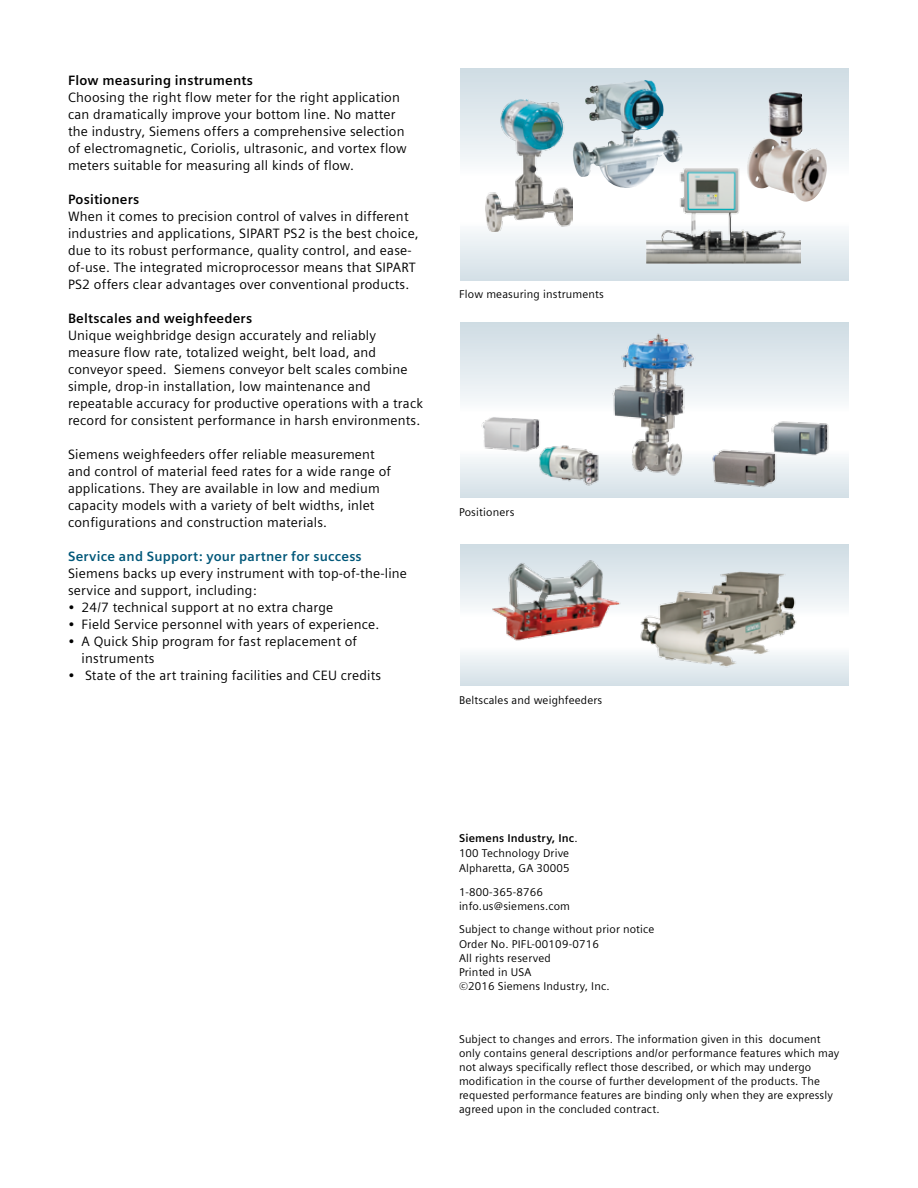
<style>
.page{position:relative;width:918px;height:1188px;background:#fff}
.page>*{position:absolute;margin:0;border:0;box-sizing:border-box;transform-origin:0 0}
.t1{font:13.5px/17px "Siemens Sans";letter-spacing:.015em;color:#000}
.t2{font:700 13.5px "Siemens Sans";letter-spacing:.015em;color:#000}
.t3{font:700 13.5px "Siemens Sans";letter-spacing:.015em;color:#005779}
.t4{font:11.25px/14px "Siemens Sans";letter-spacing:.015em;color:#000}
.s1{font-weight:700}
</style>
<div class="page">
<svg style="left:460px;top:68px;width:389px;height:212px"></svg>
<svg style="left:460px;top:323px;width:389px;height:175px"></svg>
<svg style="left:460px;top:544px;width:389px;height:142px"></svg>
<img style="left:585px;top:80px;width:59px;height:50px">
<img style="left:486px;top:99px;width:87px;height:132px">
<img style="left:747px;top:92px;width:80px;height:110px">
<img style="left:645px;top:167px;width:156px;height:98px">
<img style="left:473px;top:329px;width:363px;height:162px">
<img style="left:489px;top:558px;width:153px;height:109px">
<img style="left:636px;top:560px;width:169px;height:117px">
<p class="t2" style="left:68px;top:73px;width:186px">Flow measuring instruments</p>
<p class="t1" style="left:68px;top:89px;width:340px">Choosing the right flow meter for the right application can dramatically improve your bottom line. No matter the industry, Siemens offers a comprehensive selection of electromagnetic, Coriolis, ultrasonic, and vortex flow meters suitable for measuring all kinds of flow.</p>
<p class="t2" style="left:68px;top:192px;width:73px">Positioners</p>
<p class="t1" style="left:68px;top:208px;width:352px">When it comes to precision control of valves in different industries and applications, SIPART PS2 is the best choice, due to its robust performance, quality control, and ease&shy;of-use. The integrated microprocessor means that SIPART PS2 offers clear advantages over conventional products.</p>
<p class="t2" style="left:68px;top:311px;width:186px">Beltscales and weighfeeders</p>
<p class="t1" style="left:68px;top:327px;width:356px">Unique weighbridge design accurately and reliably measure flow rate, totalized weight, belt load, and conveyor speed. Siemens conveyor belt scales combine simple, drop-in installation, low maintenance and repeatable accuracy for productive operations with a track record for consistent performance in harsh environments.</p>
<p class="t1" style="left:68px;top:446px;width:325px">Siemens weighfeeders offer reliable measurement and control of material feed rates for a wide range of applications. They are available in low and medium capacity models with a variety of belt widths, inlet configurations and construction materials.</p>
<p class="t3" style="left:68px;top:549px;width:295px">Service and Support: your partner for success</p>
<p class="t1" style="left:68px;top:565px;width:341px">Siemens backs up every instrument with top-of-the-line service and support, including:</p>
<p class="t1" style="left:68px;top:599px;width:267px">• 24/7 technical support at no extra charge</p>
<p class="t1" style="left:68px;top:616px;width:313px">• Field Service personnel with years of experience.</p>
<p class="t1" style="left:82px;top:633px;width:277px;text-indent:-14px">• A Quick Ship program for fast replacement of instruments</p>
<p class="t1" style="left:68px;top:667px;width:315px">• State of the art training facilities and CEU credits</p>
<p class="t4" style="left:459px;top:287px;width:147px">Flow measuring instruments</p>
<p class="t4" style="left:459px;top:505px;width:57px">Positioners</p>
<p class="t4" style="left:459px;top:693px;width:145px">Beltscales and weighfeeders</p>
<p class="t4" style="left:459px;top:831px;width:120px;line-height:14.9px"><span class="s1">Siemens Industry, Inc</span>.<br>100 Technology Drive<br>Alpharetta, GA 30005</p>
<p class="t4" style="left:459px;top:884px;width:113px;line-height:14.9px">1-800-365-8766 info.us@siemens.com</p>
<p class="t4" style="left:459px;top:922px;width:197px">Subject to change without prior notice<br>Order No. PIFL-00109-0716<br>All rights reserved<br>Printed in USA<br>©2016 Siemens Industry, Inc.</p>
<p class="t4" style="left:459px;top:1032px;width:382px">Subject to changes and errors. The information given in this document only contains general descriptions and/or performance features which may not always specifically reflect those described, or which may undergo modification in the course of further development of the products. The requested performance features are binding only when they are expressly agreed upon in the concluded contract.</p>
</div>
